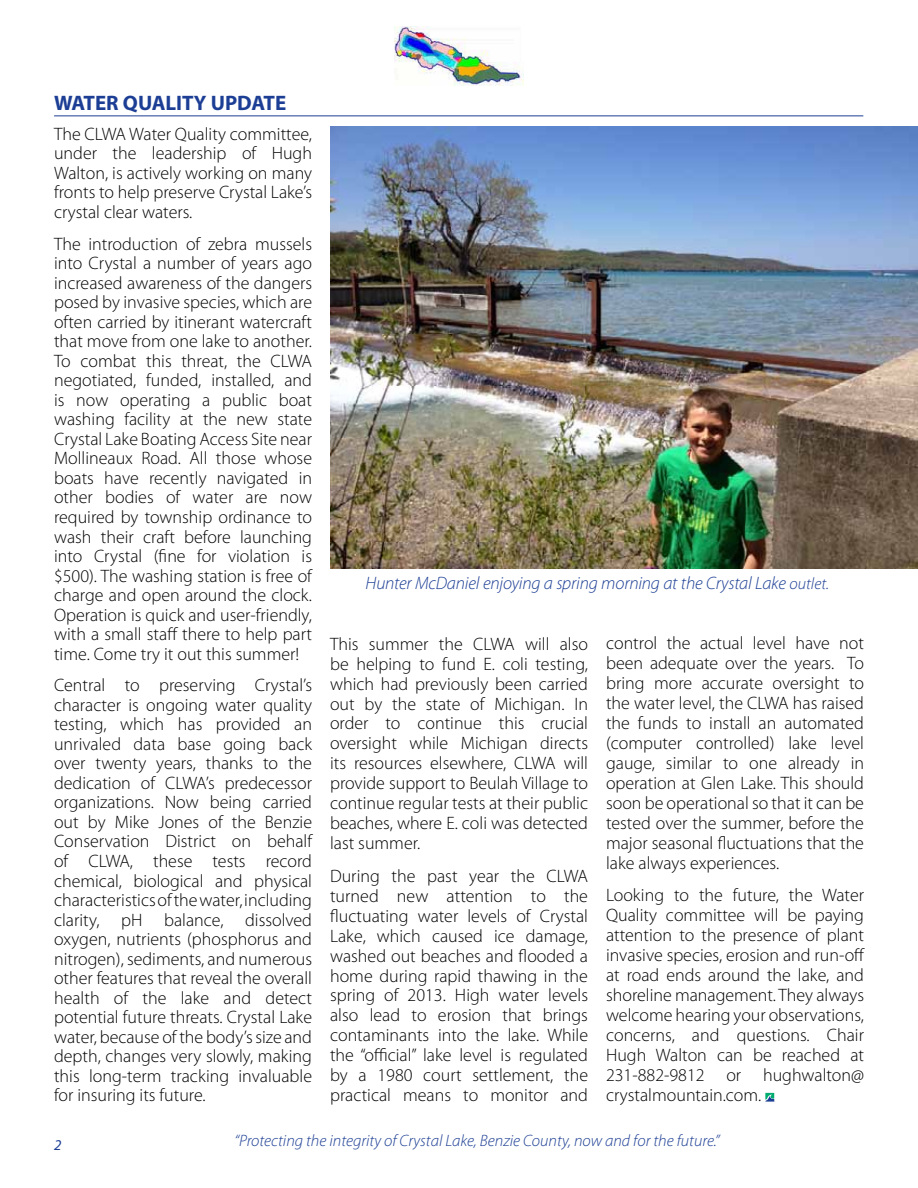
<style>
.page{position:relative;width:918px;height:1188px;background:#fff}
.page>*{position:absolute;margin:0;border:0;box-sizing:border-box;transform-origin:0 0}
.t1{font:700 21px "Myriad Pro";letter-spacing:-.055em;color:#1c3e94}
.t2{font:300 18px/19.5px "Myriad Pro";color:#000;text-align:justify}
.t3{font:italic 300 18px "Myriad Pro";letter-spacing:-.01em;color:#1c3e94}
.t4{font:italic 300 16.5px "Myriad Pro";color:#1c3e94}
.t5{font:italic 15px "Myriad Pro";color:#1c3e94}
.s1{font-size:16.5px}
</style>
<div class="page">
<img style="left:395px;top:27px;width:128px;height:59px">
<hr style="left:54px;top:116px;width:809px;height:1px;background:#1c3e94">
<svg style="left:765px;top:1093px;width:10px;height:9px"></svg>
<img style="left:331px;top:126px;width:587px;height:442px">
<p class="t1" style="left:54px;top:89px;width:43px">WATER</p>
<p class="t1" style="left:123px;top:89px;width:102px">QUALITY UPD</p>
<p class="t1" style="left:252px;top:89px;width:24px">ATE</p>
<p class="t2" style="left:54px;top:124px;width:260px">The CLWA Water Quality committee, under the leadership of Hugh Walton, is actively working on many fronts to help preserve Crystal Lake’s crystal clear waters.</p>
<p class="t2" style="left:54px;top:234px;width:260px">The introduction of zebra mussels into Crystal a number of years ago increased awareness of the dangers posed by invasive species, which are often carried by itinerant watercraft that move from one lake to another.<br>To combat this threat, the CLWA negotiated, funded, installed, and is now operating a public boat washing facility at the new state Crystal Lake Boating Access Site near Mollineaux Road. All those whose boats have recently navigated in other bodies of water are now required by township ordinance to wash their craft before launching into Crystal (fine for violation is $500). The washing station is free of charge and open around the clock.<br>Operation is quick and user-friendly, with a small staff there to help part time. Come try it out this summer!</p>
<p class="t2" style="left:54px;top:675px;width:260px">Central to preserving Crystal’s character is ongoing water quality testing, which has provided an unrivaled data base going back over twenty years, thanks to the dedication of CLWA’s predecessor organizations. Now being carried out by Mike Jones of the Benzie Conservation District on behalf of CLWA, these tests record chemical, biological and physical characteristics of the water, including clarity, pH balance, dissolved oxygen, nutrients (phosphorus and nitrogen), sediments, and numerous other features that reveal the overall health of the lake and detect potential future threats. Crystal Lake water, because of the body’s size and depth, changes very slowly, making this long-term tracking invaluable for insuring its future.</p>
<p class="t3" style="left:366px;top:572px;width:465px">Hunter McDaniel enjoying a spring morning at the Crystal Lake <span class="s1">outlet.</span></p>
<p class="t2" style="left:606px;top:633px;width:260px;line-height:20px">control the actual level have not been adequate over the years. To bring more accurate oversight to the water level, the CLWA has raised the funds to install an automated (computer controlled) lake level gauge, similar to one already in operation at Glen Lake. This should soon be operational so that it can be tested over the summer, before the major seasonal fluctuations that the lake always experiences.</p>
<p class="t2" style="left:606px;top:885px;width:260px;line-height:20px">Looking to the future, the Water Quality committee will be paying attention to the presence of plant invasive species, erosion and run-off at road ends around the lake, and shoreline management. They always welcome hearing your observations, concerns, and questions. Chair Hugh Walton can be reached at 231-882-9812 or hughwalton@ crystalmountain.com.</p>
<p class="t4" style="left:235px;top:1131px;width:487px">“Protecting the integrity of Crystal Lake, Benzie County, now and for the future.”</p>
<p class="t2" style="left:330px;top:633px;width:260px;line-height:20px">This summer the CLWA will also be helping to fund E. coli testing, which had previously been carried out by the state of Michigan. In order to continue this crucial oversight while Michigan directs its resources elsewhere, CLWA will provide support to Beulah Village to continue regular tests at their public beaches, where E. coli was detected last summer.</p>
<p class="t2" style="left:330px;top:866px;width:260px;line-height:20px">During the past year the CLWA turned new attention to the fluctuating water levels of Crystal Lake, which caused ice damage, washed out beaches and flooded a home during rapid thawing in the spring of 2013. High water levels also lead to erosion that brings contaminants into the lake. While the “official” lake level is regulated by a 1980 court settlement, the practical means to monitor and</p>
<p class="t5" style="left:54px;top:1136px;width:9px">2</p>
</div>
